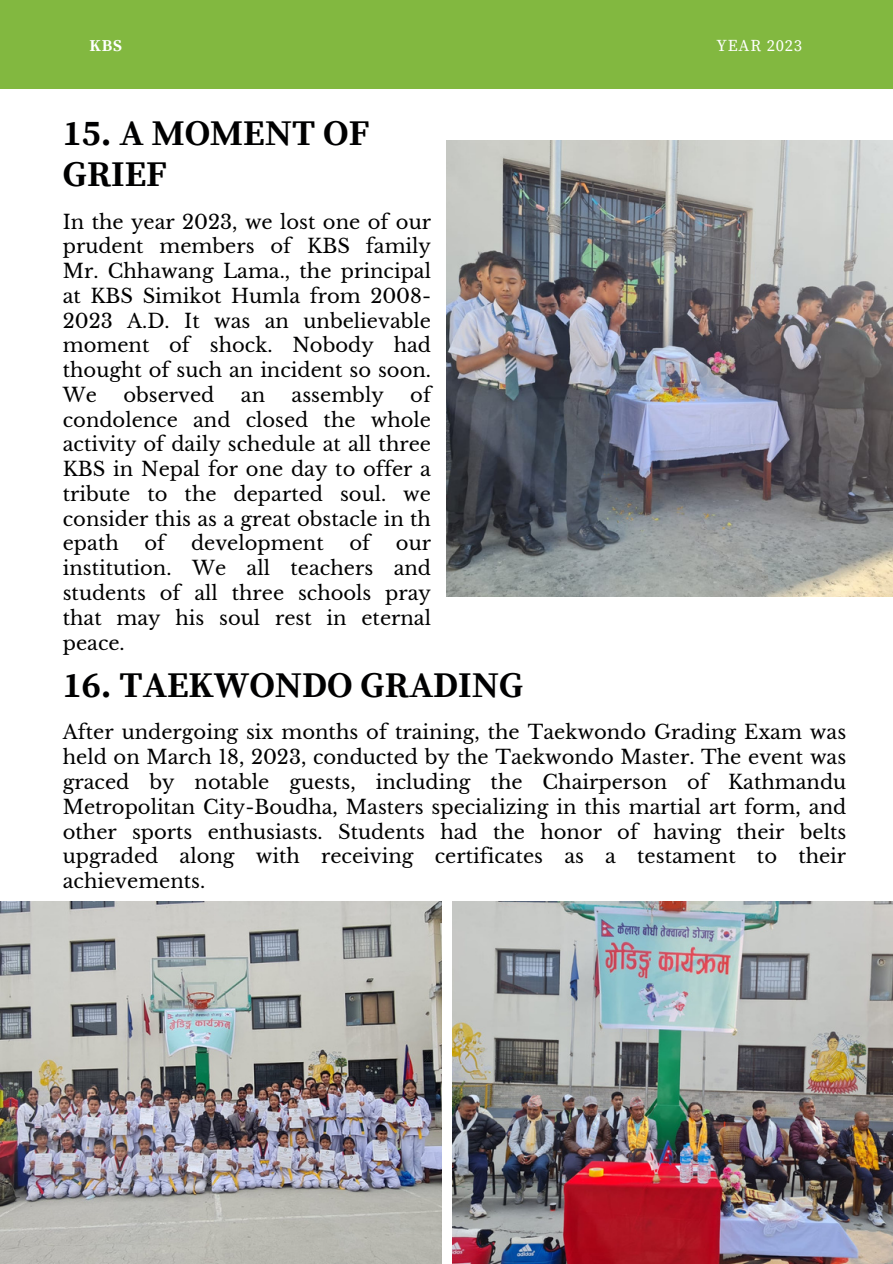
<style>
.page{position:relative;width:893px;height:1264px;background:#fff}
.page>*{position:absolute;margin:0;border:0;box-sizing:border-box;transform-origin:0 0}
.t1{font:700 36px/41.7px "Source Serif Pro";color:#000001}
.t2{font:19.5px/24.8px "Libre Baskerville";color:#000001;text-align:justify}
.t3{font:16.5px "Source Serif Pro";letter-spacing:.05em;color:#fff}
.t4{font:700 16.5px "Source Serif Pro";color:#fff}
</style>
<div class="page">
<img style="left:0;top:901px;width:441px;height:362px">
<img style="left:452px;top:901px;width:440px;height:362px">
<img style="left:446px;top:140px;width:446px;height:456px">
<div style="left:0;top:0;width:892px;height:89px;background:#82b840"></div>
<p class="t4" style="left:89px;top:36px;width:34px">KBS</p>
<p class="t3" style="left:716px;top:36px;width:87px">YEAR 2023</p>
<p class="t1" style="left:63px;top:113px;width:308px">15. A MOMENT OF<br>GRIEF</p>
<p class="t2" style="left:63px;top:209px;width:370px">In the year 2023, we lost one of our prudent members of KBS family Mr. Chhawang Lama., the principal at KBS Simikot Humla from 2008- 2023 A.D. It was an unbelievable moment of shock. Nobody had thought of such an incident so soon.<br>We</p>
<p class="t2" style="left:63px;top:383px;width:370px;text-indent:347px">of condolence and closed the whole activity of daily schedule at all three KBS in Nepal for one day to offer a tribute to the departed soul. we consider this as a great obstacle in th epath</p>
<p class="t2" style="left:123px;top:383px;width:93px">observed</p>
<p class="t2" style="left:241px;top:383px;width:26px">an</p>
<p class="t2" style="left:291px;top:383px;width:94px">assembly</p>
<p class="t2" style="left:144px;top:531px;width:22px">of</p>
<p class="t2" style="left:191px;top:531px;width:134px">development</p>
<p class="t2" style="left:349px;top:531px;width:22px">of</p>
<p class="t2" style="left:63px;top:531px;width:370px;text-indent:333px">our institution. We all teachers and students of all three schools pray that may his soul rest in eternal peace.</p>
<p class="t1" style="left:63px;top:666px;width:462px">16. TAEKWONDO GRADING</p>
<p class="t2" style="left:63px;top:720px;width:785px">After undergoing six months of training, the Taekwondo Grading Exam was held on March 18, 2023, conducted by the Taekwondo Master. The event was graced by notable guests, including the Chairperson of Kathmandu Metropolitan City-Boudha, Masters specializing in this martial art form, and other sports enthusiasts. Students had the honor of having their belts upgraded along with receiving certificates as a testament to their achievements.</p>
</div>
